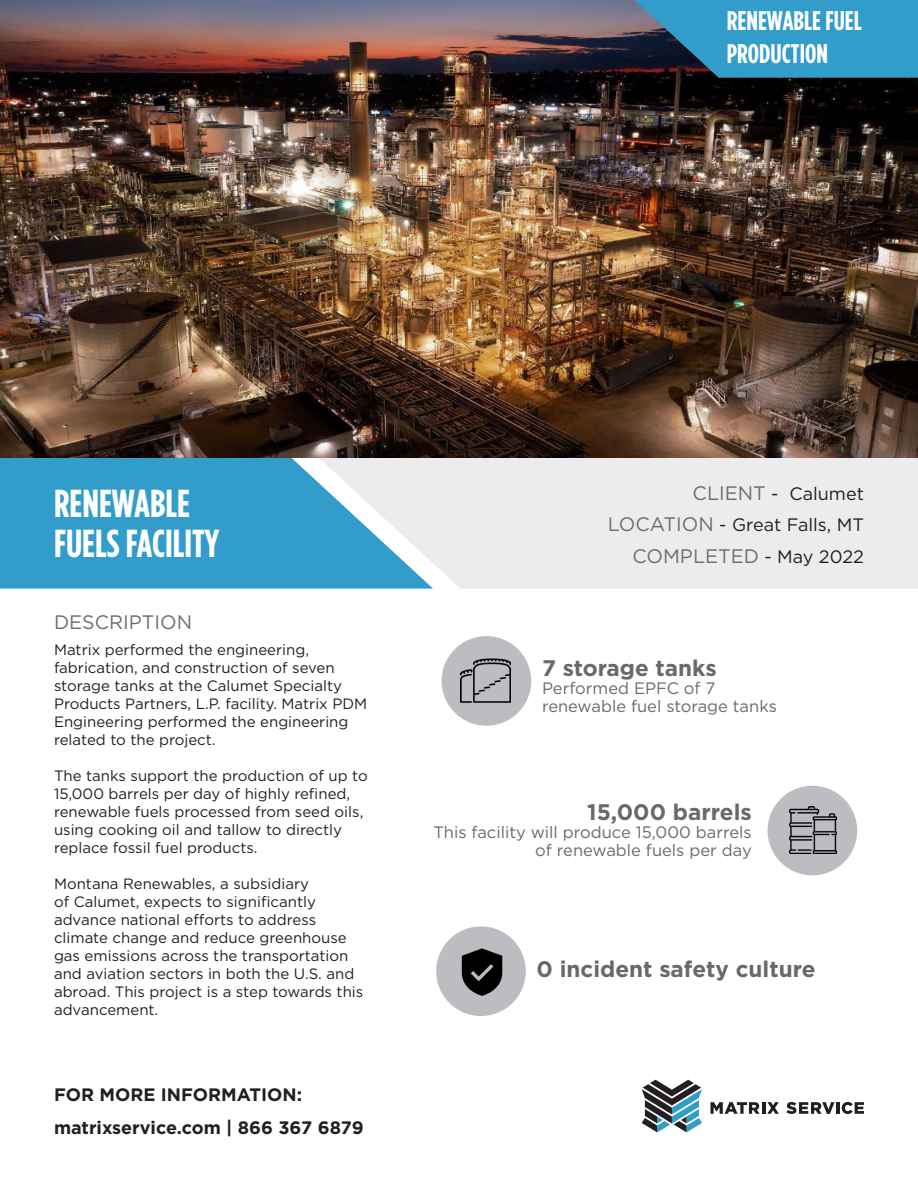
<style>
.page{position:relative;width:918px;height:1188px;background:#fff}
.page>*{position:absolute;margin:0;border:0;box-sizing:border-box;transform-origin:0 0}
.Project_Summary_Title{font:700 39px "Gotham Condensed";color:#fff}
.Project_Summary_Title-2{font:700 27px "Gotham Condensed";color:#fff}
.t1{font:700 22.5px "Gotham";color:#69696c}
.Project_Summary_Accents{font:19.5px "Gotham";color:#6c6d70}
.Project_Summary_Headline{font:19.5px "Gotham";color:#6c6d70}
.Project_Summary_Accents-2{font:700 18px "Gotham";color:#231f20}
.Project_Summary_Accents-3{font:18px "Gotham";color:#231f20}
.t2{font:16.5px/18px "Gotham";color:#69696c;text-align:right}
.Project_Summary_Paragraph{font:15px/18px "Gotham";color:#231f20}
.s1{font-size:19.5px;color:#6c6d70}
.s2{font-size:18px;color:#231f20}
</style>
<div class="page">
<div style="left:0;top:458px;width:319px;height:131px;background:#329dca"></div>
<svg style="left:319px;top:458px;width:599px;height:131px;fill:#ececee"></svg>
<svg style="left:710px;top:1102px;width:69px;height:12px"></svg>
<svg style="left:786px;top:1102px;width:78px;height:12px"></svg>
<svg style="left:642px;top:1080px;width:60px;height:52px"></svg>
<img style="left:0;top:0;width:918px;height:458px">
<div style="left:768px;top:786px;width:89px;height:89px;background:#bcbdc0;border-radius:50%"></div>
<img style="left:789px;top:806px;width:47px;height:48px">
<div style="left:442px;top:636px;width:89px;height:90px;background:#bcbdc0;border-radius:50%"></div>
<img style="left:461px;top:658px;width:50px;height:45px">
<div style="left:436px;top:926px;width:90px;height:90px;background:#bcbdc0;border-radius:50%"></div>
<img style="left:461px;top:948px;width:42px;height:48px">
<svg style="left:635px;top:0;width:283px;height:78px"></svg>
<p class="Project_Summary_Title-2" style="left:727px;top:5px;width:137px">RENEWABLE FUEL</p>
<p class="Project_Summary_Title-2" style="left:727px;top:38px;width:103px">PRODUCTION</p>
<p class="Project_Summary_Title" style="left:54px;top:481px;width:138px">RENEWABLE</p>
<p class="Project_Summary_Title" style="left:54px;top:522px;width:167px">FUELS FACILITY</p>
<p class="Project_Summary_Headline" style="left:54px;top:610px;width:140px">DESCRIPTION</p>
<p class="Project_Summary_Paragraph" style="left:54px;top:640px;width:315px">Matrix performed the engineering, fabrication, and construction of seven storage tanks at the Calumet Specialty Products Partners, L.P. facility. Matrix PDM Engineering performed the engineering related to the project.</p>
<p class="Project_Summary_Paragraph" style="left:54px;top:766px;width:315px">The tanks support the production of up to 15,000 barrels per day of highly refined, renewable fuels processed from seed oils, using cooking oil and tallow to directly replace fossil fuel products.</p>
<p class="Project_Summary_Paragraph" style="left:54px;top:874px;width:311px">Montana Renewables, a subsidiary<br>of Calumet, expects to significantly advance national efforts to address climate change and reduce greenhouse gas emissions across the transportation and aviation sectors in both the U.S. and abroad. This project is a step towards this advancement.</p>
<p class="Project_Summary_Accents-2" style="left:54px;top:1083px;width:250px">FOR MORE INFORMATION:</p>
<p class="Project_Summary_Accents-2" style="left:54px;top:1116px;width:311px">matrixservice.com | 866 367 6879</p>
<p class="Project_Summary_Accents-3" style="left:693px;top:482px;width:173px"><span class="s1">CLIENT</span> - Calumet</p>
<p class="Project_Summary_Accents-3" style="left:608px;top:513px;width:258px"><span class="s1">LOCATION</span> - Great Falls, MT</p>
<p class="Project_Summary_Accents" style="left:632px;top:543px;width:233px">COMPLETED <span class="s2">- May 2022</span></p>
<p class="t1" style="left:542px;top:654px;width:176px">7 storage tanks</p>
<p class="t2" style="left:542px;top:679px;width:175px">Performed EPFC of 7</p>
<p class="t2" style="left:542px;top:697px;width:236px">renewable fuel storage tanks</p>
<p class="t1" style="left:587px;top:797px;width:166px">15,000 barrels</p>
<p class="t2" style="left:433px;top:823px;width:320px">This facility will produce 15,000 barrels of renewable fuels per day</p>
<p class="t1" style="left:537px;top:954px;width:280px">0 incident safety culture</p>
</div>
